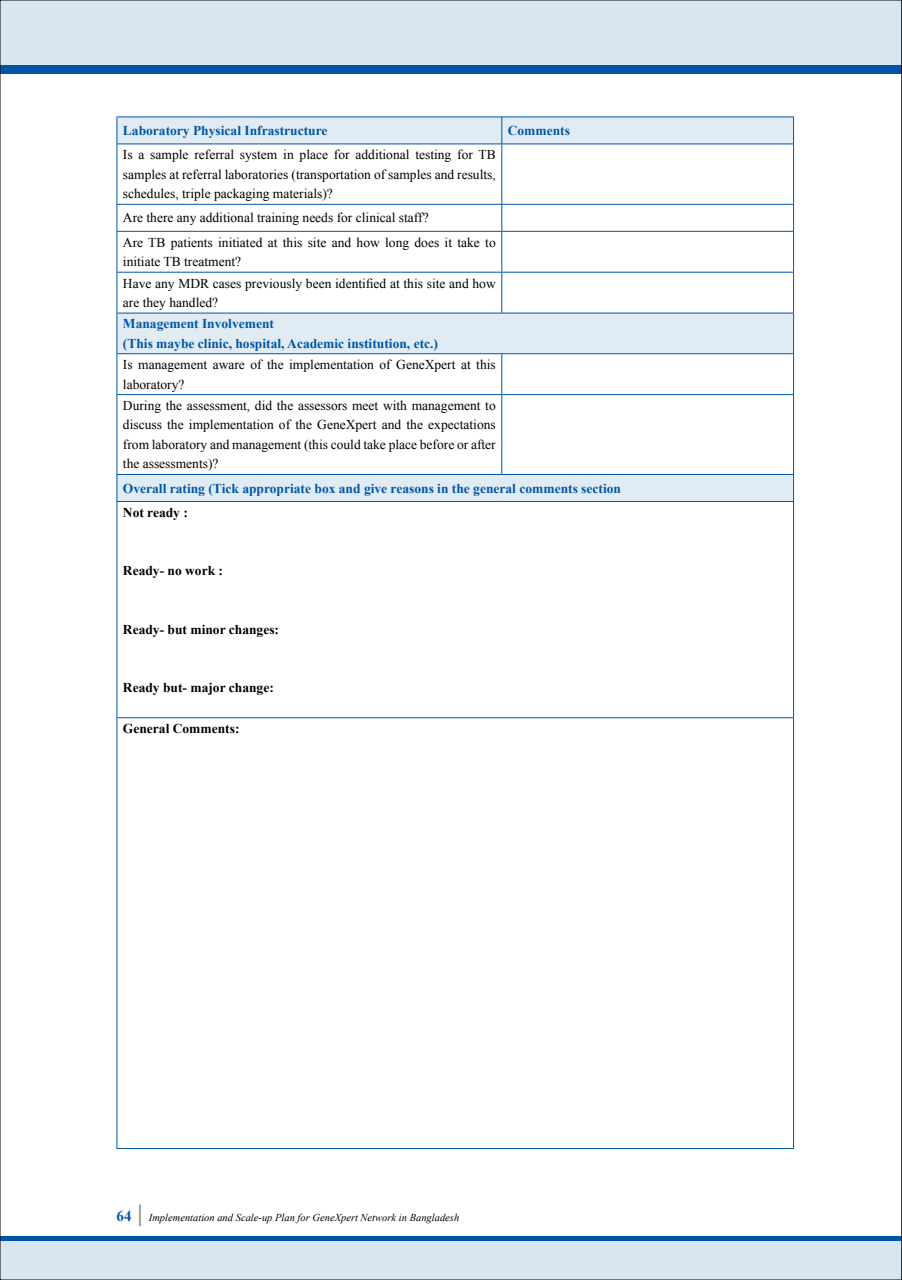
<style>
.page{position:relative;width:902px;height:1280px;background:#fff}
.page>*{position:absolute;margin:0;border:0;box-sizing:border-box;transform-origin:0 0}
.t1{font:700 15px "Times New Roman";color:#0056a4}
.t2{font:13.5px/19.5px "Times New Roman";color:#000}
.t3{font:700 13.5px/19.5px "Times New Roman";color:#0056a4}
.t4{font:700 13.5px "Times New Roman";color:#000}
.t5{font:italic 10.5px "Times New Roman";color:#000}
.s1{font-size:24px;color:#878787}
</style>
<div class="page">
<div style="left:0;top:1241px;width:902px;height:39px;background:#d9e6f1"></div>
<div style="left:0;top:0;width:902px;height:65px;background:#d9e6f1"></div>
<div style="left:0;top:65px;width:902px;height:8px;background:#0056a4"></div>
<div style="left:0;top:1236px;width:902px;height:5px;background:#0056a4"></div>
<svg style="left:901px;top:0;width:1px;height:1280px"></svg>
<div style="left:118px;top:118px;width:675px;height:26px;background:#e0ebf4"></div>
<svg style="left:118px;top:145px;width:675px;height:574px"></svg>
<hr style="left:117px;top:117px;width:385px;height:1px;background:#0056a4">
<svg style="left:117px;top:117px;width:1px;height:27px"></svg>
<hr style="left:502px;top:117px;width:292px;height:1px;background:#0056a4">
<svg style="left:501px;top:117px;width:1px;height:27px"></svg>
<svg style="left:793px;top:117px;width:1px;height:27px"></svg>
<hr style="left:117px;top:144px;width:385px;height:1px;background:#0056a4">
<hr style="left:117px;top:144px;width:1px;height:60px;background:#0056a4">
<hr style="left:502px;top:144px;width:292px;height:1px;background:#0056a4">
<hr style="left:501px;top:144px;width:1px;height:60px;background:#0056a4">
<hr style="left:793px;top:144px;width:1px;height:60px;background:#0056a4">
<hr style="left:117px;top:204px;width:385px;height:1px;background:#0056a4">
<svg style="left:117px;top:205px;width:1px;height:26px"></svg>
<hr style="left:502px;top:204px;width:292px;height:1px;background:#0056a4">
<svg style="left:501px;top:205px;width:1px;height:26px"></svg>
<svg style="left:793px;top:205px;width:1px;height:26px"></svg>
<hr style="left:117px;top:231px;width:385px;height:1px;background:#0056a4">
<hr style="left:117px;top:232px;width:1px;height:40px;background:#0056a4">
<hr style="left:502px;top:231px;width:292px;height:1px;background:#0056a4">
<hr style="left:501px;top:232px;width:1px;height:40px;background:#0056a4">
<hr style="left:793px;top:232px;width:1px;height:40px;background:#0056a4">
<hr style="left:117px;top:272px;width:385px;height:1px;background:#0056a4">
<hr style="left:117px;top:272px;width:1px;height:41px;background:#0056a4">
<hr style="left:502px;top:272px;width:292px;height:1px;background:#0056a4">
<hr style="left:501px;top:272px;width:1px;height:41px;background:#0056a4">
<hr style="left:793px;top:272px;width:1px;height:41px;background:#0056a4">
<hr style="left:117px;top:313px;width:385px;height:1px;background:#0056a4">
<hr style="left:117px;top:313px;width:1px;height:40px;background:#0056a4">
<hr style="left:502px;top:313px;width:292px;height:1px;background:#0056a4">
<hr style="left:793px;top:313px;width:1px;height:40px;background:#0056a4">
<hr style="left:117px;top:353px;width:385px;height:1px;background:#0056a4">
<hr style="left:117px;top:354px;width:1px;height:40px;background:#0056a4">
<hr style="left:502px;top:353px;width:292px;height:1px;background:#0056a4">
<hr style="left:501px;top:354px;width:1px;height:40px;background:#0056a4">
<hr style="left:793px;top:354px;width:1px;height:40px;background:#0056a4">
<hr style="left:117px;top:394px;width:385px;height:1px;background:#0056a4">
<hr style="left:117px;top:395px;width:1px;height:79px;background:#0056a4">
<hr style="left:502px;top:394px;width:292px;height:1px;background:#0056a4">
<hr style="left:501px;top:395px;width:1px;height:79px;background:#0056a4">
<hr style="left:793px;top:395px;width:1px;height:79px;background:#0056a4">
<hr style="left:117px;top:474px;width:385px;height:1px;background:#0056a4">
<svg style="left:117px;top:475px;width:1px;height:26px"></svg>
<hr style="left:502px;top:474px;width:292px;height:1px;background:#0056a4">
<svg style="left:793px;top:475px;width:1px;height:26px"></svg>
<hr style="left:117px;top:501px;width:385px;height:1px;background:#0056a4">
<hr style="left:117px;top:502px;width:1px;height:215px;background:#0056a4">
<hr style="left:502px;top:501px;width:292px;height:1px;background:#0056a4">
<hr style="left:793px;top:502px;width:1px;height:215px;background:#0056a4">
<hr style="left:117px;top:717px;width:385px;height:1px;background:#0056a4">
<hr style="left:117px;top:718px;width:1px;height:430px;background:#0056a4">
<hr style="left:502px;top:717px;width:292px;height:1px;background:#0056a4">
<hr style="left:793px;top:718px;width:1px;height:430px;background:#0056a4">
<hr style="left:117px;top:1148px;width:385px;height:1px;background:#0056a4">
<hr style="left:502px;top:1148px;width:292px;height:1px;background:#0056a4">
<p class="t3" style="left:123px;top:120px;width:206px">Laboratory Physical Infrastructure</p>
<p class="t3" style="left:508px;top:120px;width:64px">Comments</p>
<p class="t2" style="left:123px;top:145px;width:374px;text-align:justify">Is a sample referral system in place for additional testing for TB samples at referral laboratories (transportation of samples and results, schedules, triple packaging materials)?</p>
<p class="t2" style="left:123px;top:205px;width:374px;line-height:24.2px">Are there any additional training needs for clinical staff?<br>Are TB patients initiated at this site and how long does it take to</p>
<p class="t2" style="left:123px;top:250px;width:374px;line-height:21.3px">initiate TB treatment?<br>Have any MDR cases previously been identified at this site and how</p>
<p class="t2" style="left:123px;top:292px;width:97px">are they handled?</p>
<p class="t3" style="left:123px;top:313px;width:317px">Management Involvement<br>(This maybe clinic, hospital, Academic institution, etc.)</p>
<p class="t2" style="left:123px;top:354px;width:374px">Is management aware of the implementation of GeneXpert at this laboratory?</p>
<p class="t2" style="left:123px;top:395px;width:374px;text-align:justify">During the assessment, did the assessors meet with management to discuss the implementation of the GeneXpert and the expectations from laboratory and management (this could take place before or after the assessments)?</p>
<p class="t3" style="left:123px;top:478px;width:499px">Overall rating (Tick appropriate box and give reasons in the general comments section</p>
<p class="t4" style="left:123px;top:502px;width:66px">Not ready :</p>
<p class="t4" style="left:123px;top:561px;width:102px">Ready- no work :</p>
<p class="t4" style="left:123px;top:619px;width:158px">Ready- but minor changes:</p>
<p class="t4" style="left:123px;top:678px;width:152px">Ready but- major change:</p>
<p class="t4" style="left:123px;top:718px;width:118px">General Comments:</p>
<p class="t1" style="left:117px;top:1205px;width:28px">64 <span class="s1">|</span></p>
<p class="t5" style="left:149px;top:1210px;width:312px">Implementation and Scale-up Plan for GeneXpert Network in Bangladesh</p>
</div>
